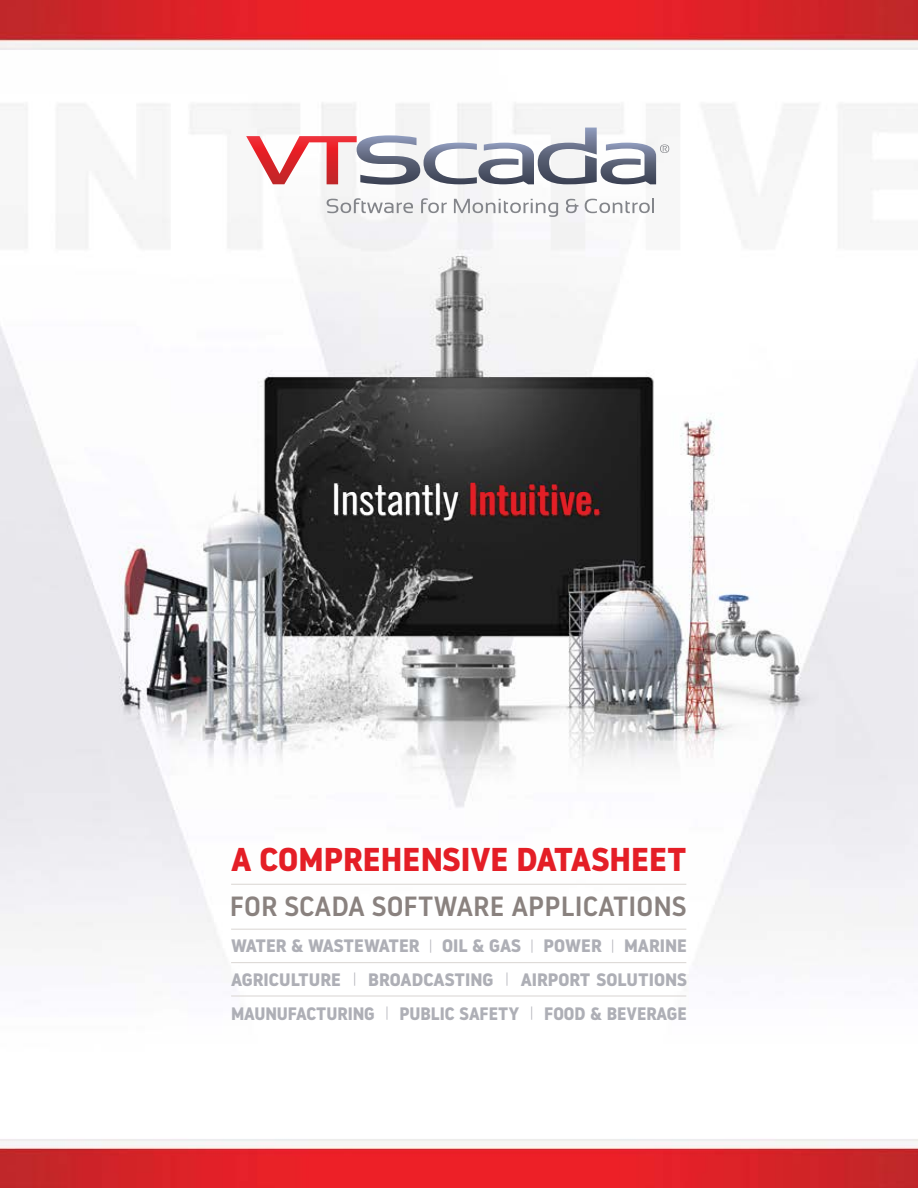
<style>
.page{position:relative;width:918px;height:1188px;background:#fff}
.page>*{position:absolute;margin:0;border:0;box-sizing:border-box;transform-origin:0 0}
.t1{font:37.65px "Oswald";color:#e41e26;scale:1.1 1}
.t2{font:700 33px "Noway";color:#e41e26}
.t3{font:500 27.75px "Noway";color:#8a827f}
.t4{font:700 18px/33.8px "Noway";letter-spacing:-.005em;color:#aeafb6;text-align:justify}
.s1{font-weight:300;color:#fff}
.s2{font-weight:300;font-size:15px}
</style>
<div class="page">
<img style="left:0;top:0;width:918px;height:1188px">
<svg style="left:327px;top:198px;width:87px;height:15px"></svg>
<svg style="left:421px;top:198px;width:26px;height:15px"></svg>
<svg style="left:454px;top:199px;width:104px;height:18px"></svg>
<svg style="left:566px;top:199px;width:12px;height:14px"></svg>
<svg style="left:585px;top:199px;width:69px;height:14px"></svg>
<svg style="left:246px;top:128px;width:423px;height:57px"></svg>
<hr style="left:231px;top:884px;width:455px;height:1px;background:#d9d5d2">
<hr style="left:231px;top:929px;width:455px;height:1px;background:#d9d5d2">
<hr style="left:231px;top:962px;width:455px;height:1px;background:#d9d5d2">
<hr style="left:231px;top:996px;width:455px;height:1px;background:#d9d5d2">
<h1 class="t1" style="left:331px;top:473px;width:246px"><span class="s1">Instantly</span> Intuitive.</h1>
<h2 class="t2" style="left:231px;top:841px;width:457px">A COMPREHENSIVE DATASHEET</h2>
<h3 class="t3" style="left:230px;top:888px;width:459px">FOR SCADA SOFTWARE APPLICATIONS</h3>
<p class="t4" style="left:231px;top:929px;width:457px">WATER &amp; WASTEWATER <span class="s2">|</span> OIL &amp; GAS <span class="s2">|</span> POWER <span class="s2">|</span> MARINE AGRICULTURE <span class="s2">|</span> BROADCASTING <span class="s2">|</span> AIRPORT SOLUTIONS MAUNUFACTURING <span class="s2">|</span> PUBLIC SAFETY <span class="s2">|</span> FOOD &amp; BEVERAGE</p>
</div>
